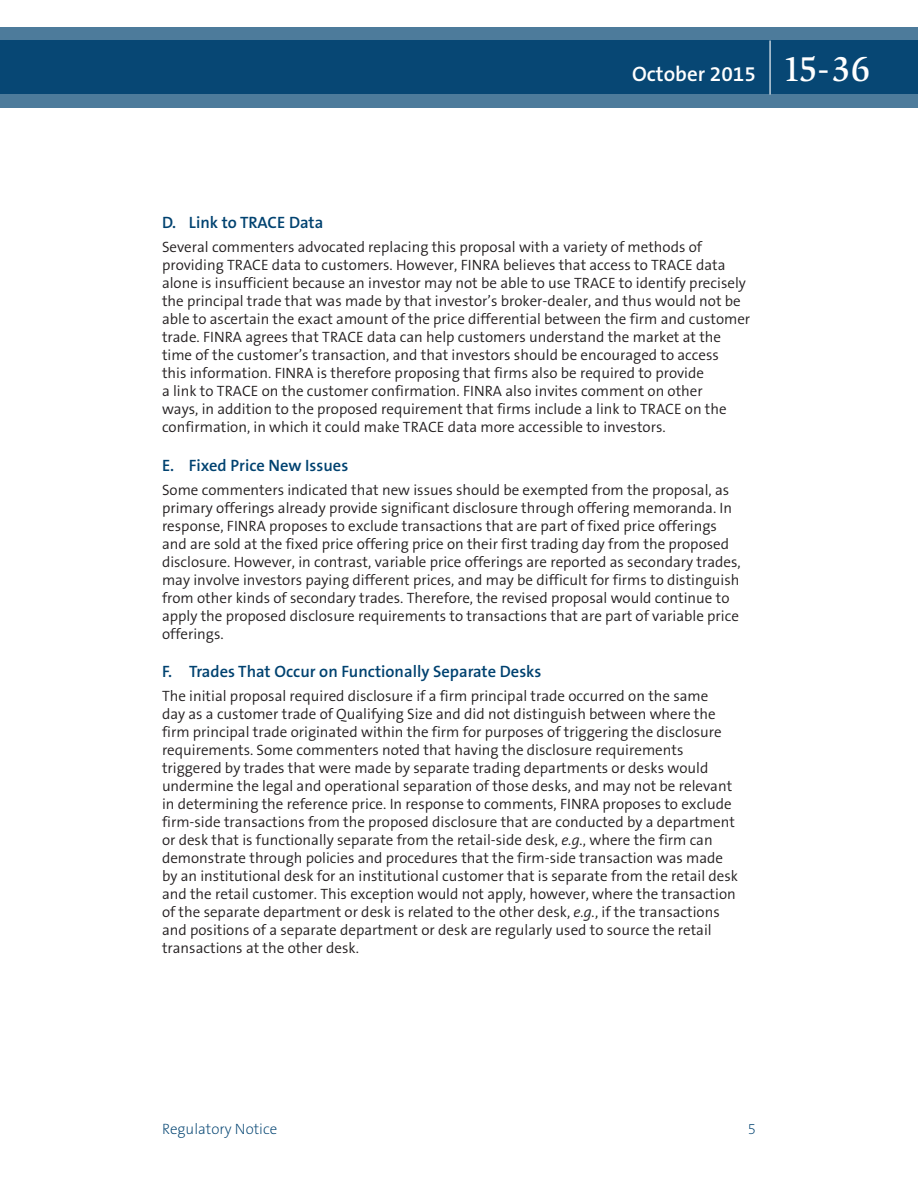
<style>
.page{position:relative;width:918px;height:1188px;background:#fff}
.page>*{position:absolute;margin:0;border:0;box-sizing:border-box;transform-origin:0 0}
.t1{font:600 21px "The Sans B6";color:#fff}
.t2{font:600 16.5px "The Sans B6";color:#004270}
.t3{font:300 15px/18px "The Sans B4";color:#231f20}
.t4{font:200 15px "The Sans B2";color:#004270}
.s1{font-family:"Slimbach LT";font-weight:500;font-size:36px}
.s2{font-style:italic}
</style>
<div class="page">
<svg style="left:0;top:27px;width:918px;height:81px;background:#1e5881"></svg>
<hr style="left:770px;top:40px;width:1px;height:54px;background:#fff">
<h1 class="t1" style="left:632px;top:62px;width:239px">October 2015 <span class="s1">15-36</span></h1>
<p class="t2" style="left:162px;top:214px;width:163px">D. Link to TRACE Data</p>
<p class="t3" style="left:162px;top:239px;width:590px">Several commenters advocated replacing this proposal with a variety of methods of providing TRACE data to customers. However, FINRA believes that access to TRACE data alone is insufficient because an investor may not be able to use TRACE to identify precisely the principal trade that was made by that investor’s broker-dealer, and thus would not be able to ascertain the exact amount of the price differential between the firm and customer trade. FINRA agrees that TRACE data can help customers understand the market at the time of the customer’s transaction, and that investors should be encouraged to access<br>this information. FINRA is therefore proposing that firms also be required to provide<br>a link to TRACE on the customer confirmation. FINRA also invites comment on other<br>ways, in addition to the proposed requirement that firms include a link to TRACE on the confirmation, in which it could make TRACE data more accessible to investors.</p>
<p class="t2" style="left:162px;top:456px;width:188px">E. Fixed Price New Issues</p>
<p class="t3" style="left:162px;top:481px;width:580px">Some commenters indicated that new issues should be exempted from the proposal, as primary offerings already provide significant disclosure through offering memoranda. In response, FINRA proposes to exclude transactions that are part of fixed price offerings and are sold at the fixed price offering price on their first trading day from the proposed disclosure. However, in contrast, variable price offerings are reported as secondary trades, may involve investors paying different prices, and may be difficult for firms to distinguish from other kinds of secondary trades. Therefore, the revised proposal would continue to apply the proposed disclosure requirements to transactions that are part of variable price offerings.</p>
<p class="t2" style="left:162px;top:663px;width:381px">F. Trades That Occur on Functionally Separate Desks</p>
<p class="t3" style="left:162px;top:688px;width:578px">The initial proposal required disclosure if a firm principal trade occurred on the same<br>day as a customer trade of Qualifying Size and did not distinguish between where the firm principal trade originated within the firm for purposes of triggering the disclosure requirements. Some commenters noted that having the disclosure requirements triggered by trades that were made by separate trading departments or desks would undermine the legal and operational separation of those desks, and may not be relevant in determining the reference price. In response to comments, FINRA proposes to exclude firm-side transactions from the proposed disclosure that are conducted by a department or desk that is functionally separate from the retail-side desk, <span class="s2">e.g.</span>, where the firm can demonstrate through policies and procedures that the firm-side transaction was made by an institutional desk for an institutional customer that is separate from the retail desk and the retail customer. This exception would not apply, however, where the transaction of the separate department or desk is related to the other desk, <span class="s2">e.g.</span>, if the transactions and positions of a separate department or desk are regularly used to source the retail transactions at the other desk.</p>
<p class="t4" style="left:162px;top:1121px;width:117px">Regulatory Notice</p>
<p class="t4" style="left:748px;top:1121px;width:10px">5</p>
</div>
